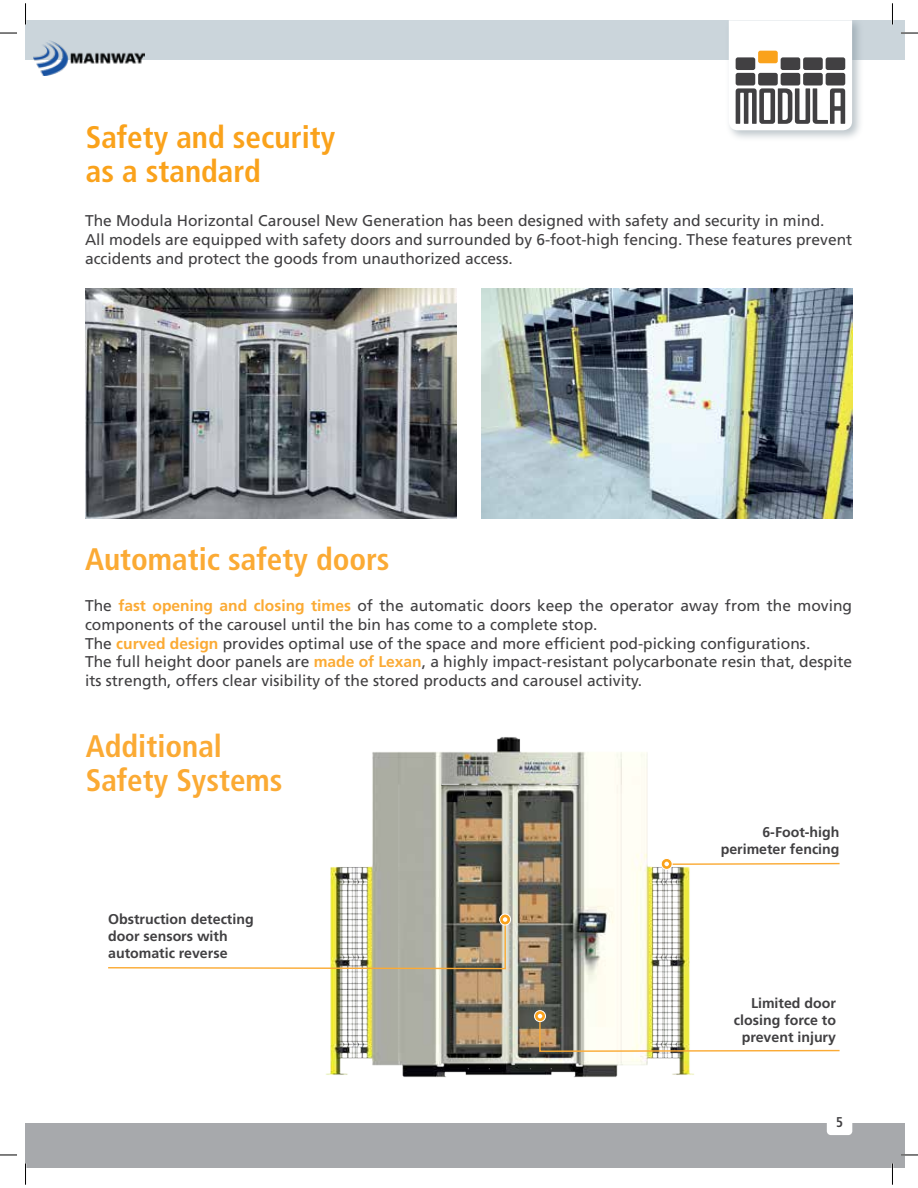
<style>
.page{position:relative;width:918px;height:1188px;background:#fff}
.page>*{position:absolute;margin:0;border:0;box-sizing:border-box;transform-origin:0 0}
.t1{font:700 condensed 31.2px/34px "Frutiger LT Std";color:#fbaa34}
.t2{font:700 condensed 31.2px/34px "Frutiger LT Std";color:#faa21b}
.t3{font:15.6px/18.8px "Frutiger LT Std";color:#414042}
.t4{font:700 14.1px/17px "Frutiger LT Std";color:#414042;text-align:right}
.t5{font:700 condensed 14.1px "Frutiger LT Std";color:#414042;scale:.94 1}
.s1{font-weight:700;color:#fbaa34}
</style>
<div class="page">
<div style="left:26px;top:1123px;width:879px;height:45px;background:#a7a9ac"></div>
<div style="left:26px;top:20px;width:879px;height:40px;background:#cbd5db"></div>
<div style="left:725px;top:20px;width:139px;height:122px;background:#7b8d97;opacity:.5"></div>
<svg style="left:729px;top:20px;width:123px;height:110px"></svg>
<div style="left:827px;top:1116px;width:25px;height:19px;background:#fff;border-radius:4px"></div>
<img style="left:85px;top:288px;width:372px;height:230px">
<img style="left:326px;top:737px;width:368px;height:341px">
<svg style="left:500px;top:914px;width:11px;height:11px"></svg>
<div style="left:499px;top:914px;width:12px;height:11px;border:1px solid #fff;border-radius:50%"></div>
<svg style="left:108px;top:917px;width:399px;height:53px"></svg>
<svg style="left:535px;top:1011px;width:11px;height:11px"></svg>
<div style="left:534px;top:1010px;width:12px;height:12px;border:1px solid #fff;border-radius:50%"></div>
<svg style="left:538px;top:1014px;width:302px;height:39px"></svg>
<svg style="left:661px;top:858px;width:11px;height:11px"></svg>
<div style="left:661px;top:858px;width:11px;height:12px;border:1px solid #fff;border-radius:50%"></div>
<svg style="left:661px;top:862px;width:179px;height:4px"></svg>
<img style="left:481px;top:288px;width:371px;height:230px">
<svg style="left:0;top:32px;width:17px;height:2px"></svg>
<svg style="left:901px;top:32px;width:17px;height:2px"></svg>
<svg style="left:0;top:1154px;width:17px;height:2px"></svg>
<svg style="left:901px;top:1154px;width:17px;height:2px"></svg>
<svg style="left:25px;top:3px;width:1px;height:22px"></svg>
<svg style="left:25px;top:1163px;width:1px;height:22px"></svg>
<svg style="left:892px;top:3px;width:1px;height:22px"></svg>
<svg style="left:892px;top:1163px;width:1px;height:22px"></svg>
<img style="left:33px;top:41px;width:111px;height:34px">
<h1 class="t2" style="left:86px;top:120px;width:251px">Safety and security as a standard</h1>
<p class="t3" style="left:85px;top:212px;width:769px">The Modula Horizontal Carousel New Generation has been designed with safety and security in mind.<br>All models are equipped with safety doors and surrounded by 6-foot-high fencing. These features prevent accidents and protect the goods from unauthorized access.</p>
<h1 class="t1" style="left:85px;top:542px;width:306px">Automatic safety doors</h1>
<p class="t3" style="left:85px;top:597px;width:769px">The <span class="s1">fast opening and closing times</span> of the automatic doors keep the operator away from the moving components of the carousel until the bin has come to a complete stop.<br>The <span class="s1">curved design</span> provides optimal use of the space and more efficient pod-picking configurations.<br>The full height door panels are <span class="s1">made of Lexan</span>, a highly impact-resistant polycarbonate resin that, despite its strength, offers clear visibility of the stored products and carousel activity.</p>
<h1 class="t1" style="left:86px;top:730px;width:198px">Additional<br>Safety Systems</h1>
<p class="t4" style="left:108px;top:911px;width:147px;text-align:left">Obstruction detecting door sensors with automatic reverse</p>
<p class="t4" style="left:721px;top:824px;width:120px">6-Foot-high perimeter fencing</p>
<p class="t4" style="left:734px;top:995px;width:104px">Limited door closing force to prevent injury</p>
<p class="t5" style="left:836px;top:1114px;width:9px">5</p>
</div>
